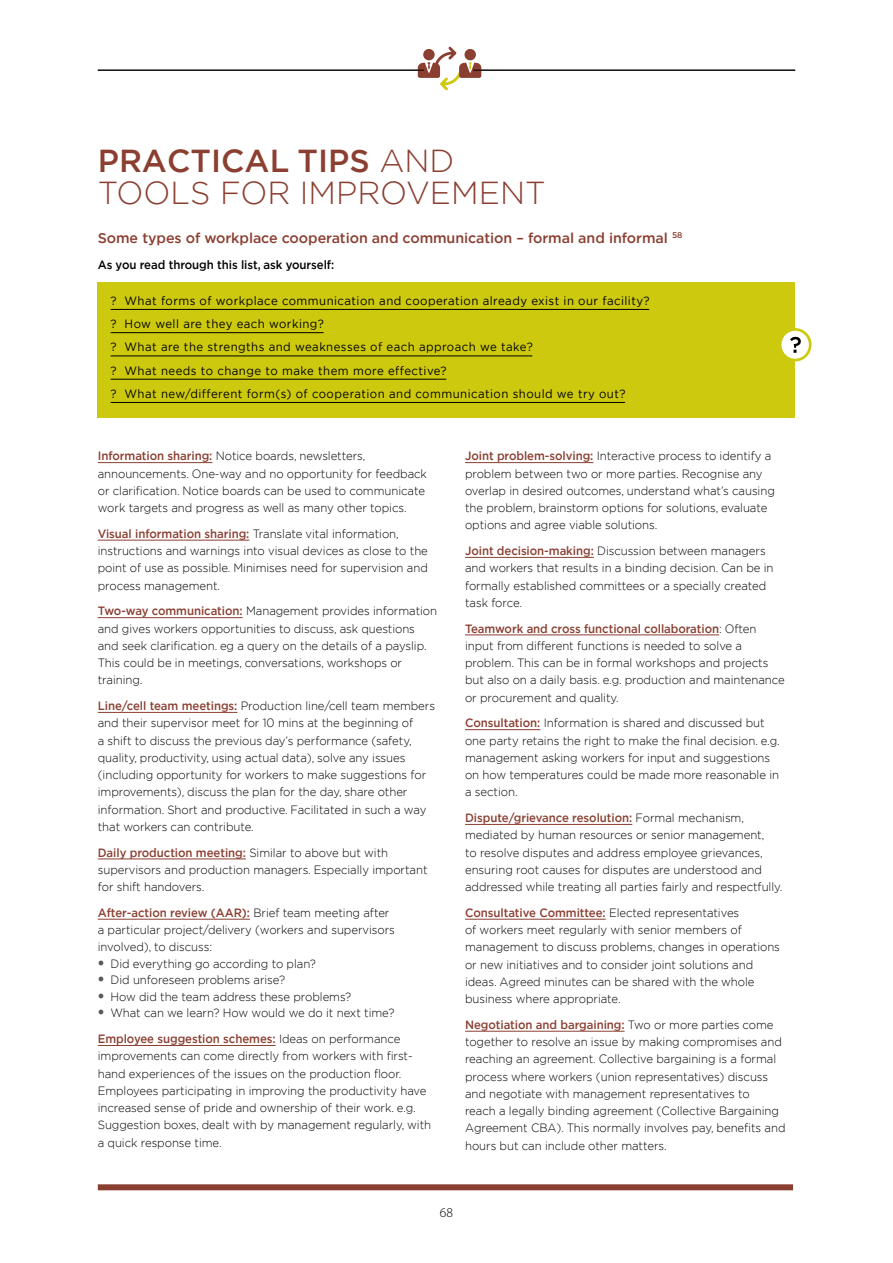
<style>
.page{position:relative;width:893px;height:1263px;background:#fff}
.page>*{position:absolute;margin:0;border:0;box-sizing:border-box;transform-origin:0 0}
.t1{font:300 31.8px/31.5px "Gotham";color:#8a3f31}
.t2{font:500 14.25px "Gotham";letter-spacing:-.005em;color:#8a3f31}
.t3{font:300 13.5px "Myriad Pro";color:#000}
.t4{font:300 12px/17.2px "Gotham";letter-spacing:-.005em;color:#000;scale:.95 1}
.t5{font:12px/23.2px "Gotham";letter-spacing:.04em;color:#000;scale:.95 1}
.t6{font:500 12px "Gotham";letter-spacing:-.005em;color:#000;scale:.95 1}
.s1{font-weight:500}
.s2{font-weight:500;color:#8a3f31}
.s3{font-family:"DIN Pro";font-weight:400;font-stretch:condensed;font-size:15px;color:#58595b}
</style>
<div class="page">
<svg style="left:418px;top:47px;width:63px;height:43px"></svg>
<hr style="left:98px;top:70px;width:326px;height:1px;background:#000">
<hr style="left:473px;top:70px;width:322px;height:1px;background:#000">
<hr style="left:98px;top:462px;width:114px;height:1px;background:#8a3f31">
<hr style="left:98px;top:540px;width:151px;height:1px;background:#8a3f31">
<hr style="left:98px;top:617px;width:145px;height:1px;background:#8a3f31">
<hr style="left:98px;top:712px;width:139px;height:1px;background:#8a3f31">
<hr style="left:98px;top:858px;width:148px;height:1px;background:#8a3f31">
<hr style="left:98px;top:919px;width:152px;height:1px;background:#8a3f31">
<hr style="left:98px;top:1045px;width:178px;height:1px;background:#8a3f31">
<hr style="left:465px;top:462px;width:128px;height:1px;background:#8a3f31">
<hr style="left:465px;top:557px;width:129px;height:1px;background:#8a3f31">
<hr style="left:465px;top:634px;width:254px;height:1px;background:#8a3f31">
<hr style="left:465px;top:729px;width:75px;height:1px;background:#8a3f31">
<hr style="left:465px;top:824px;width:167px;height:1px;background:#8a3f31">
<hr style="left:465px;top:919px;width:141px;height:1px;background:#8a3f31">
<hr style="left:465px;top:1031px;width:160px;height:1px;background:#8a3f31">
<div style="left:98px;top:283px;width:697px;height:135px;background:#cdc90f"></div>
<hr style="left:111px;top:309px;width:538px;height:1px;background:#000">
<hr style="left:111px;top:332px;width:213px;height:1px;background:#000">
<hr style="left:111px;top:356px;width:421px;height:1px;background:#000">
<hr style="left:111px;top:379px;width:335px;height:1px;background:#000">
<hr style="left:111px;top:402px;width:514px;height:1px;background:#000">
<div style="left:780px;top:329px;width:30px;height:31px;background:#fff;border-radius:50%"></div>
<div style="left:779px;top:328px;width:33px;height:33px;border:3px solid #cdc90f;border-radius:50%"></div>
<svg style="left:790px;top:337px;width:11px;height:16px"></svg>
<div style="left:98px;top:1184px;width:695px;height:6px;background:#8a3f31"></div>
<h1 class="t1" style="left:98px;top:144px;width:449px"><span class="s1">Practi cal tips</span> and tools for improvement</h1>
<p class="t2" style="left:98px;top:229px;width:586px">Some types of workplace cooperation and communication – formal and informal <sup>58</sup></p>
<p class="t6" style="left:98px;top:257px;width:250px">As you read through this list, ask yourself:</p>
<p class="t5" style="left:111px;top:289px;width:569px">? What forms of workplace communication and cooperation already exist in our facility? ? How well are they each working?<br>? What are the strengths and weaknesses of each approach we take?<br>? What needs to change to make them more effective?<br>? What new/different form(s) of cooperation and communication should we try out?</p>
<p class="t4" style="left:98px;top:447px;width:348px"><span class="s2">Information sharing:</span> N otice boards, newsletters, announcements. One-way and no opportunity for feedback or clarification. Notice boards can be used to communicate work targets and progress as well as many other topics.</p>
<p class="t4" style="left:98px;top:525px;width:349px"><span class="s2">Visual information sharing:</span> Translate vital information, instructions and warnings into visual devices as close to the point of use as possible. M inimises need for supervision and process management.</p>
<p class="t4" style="left:98px;top:602px;width:359px"><span class="s2">Two-way communication:</span> Management provides information and gives workers opportunities to discuss, ask questions and seek clarification. eg a query on the details of a payslip.<br>This could be in meetings, conversations, workshops or training.</p>
<p class="t4" style="left:98px;top:697px;width:356px"><span class="s2">Line/cell team meetings:</span> Production line/cell team members and their supervisor meet for 10 mins at the beginning of<br>a shift to discuss the previous day’s performance (safety, quality, productivity, using actual data), solve any issues (including opportunity for workers to make suggestions for improvements), discuss the plan for the day, share other information. Short and productive. Facilitated in such a way that workers can contribute.</p>
<p class="t4" style="left:98px;top:843px;width:349px"><span class="s2">Daily production meeting:</span> Similar to above but with supervisors and production managers. Especially important for shift handovers.</p>
<p class="t4" style="left:98px;top:904px;width:314px"><span class="s2">After-action review (AAR):</span> Brief team meeting after a particular project/delivery (workers and supervisors involved), to discuss:</p>
<p class="t4" style="left:98px;top:955px;width:231px"><span class="s3">•</span> Did everything go according to plan?</p>
<p class="t4" style="left:98px;top:971px;width:199px"><span class="s3">•</span> Did unforeseen problems arise?</p>
<p class="t4" style="left:98px;top:988px;width:268px"><span class="s3">•</span> How did the team address these problems?</p>
<p class="t4" style="left:98px;top:1000px;width:320px;line-height:25.8px"><span class="s3">•</span> What can we learn? How would we do it next time?<br><span class="s2">Employee suggestion schemes:</span> I deas on performance</p>
<p class="t4" style="left:98px;top:1047px;width:352px">improvements can come directly from workers with first&shy;hand experiences of the issues on the production floor.<br>Employees participating in improving the productivity have increased sense of pride and ownership of their work. e.g.<br>Suggestion boxes, dealt with by management regularly, with a quick response time.</p>
<p class="t4" style="left:465px;top:447px;width:328px"><span class="s2">Joint problem-solving:</span> I nteractive process to identify a problem between two or more parties. Recognise any overlap in desired outcomes, understand what’s causing the problem, brainstorm options for solutions, evaluate options and agree viable solutions.</p>
<p class="t4" style="left:465px;top:542px;width:326px"><span class="s2">Joint decision-making:</span> D iscussion between managers and workers that results in a binding decision. Can be in formally established committees or a specially created task force.</p>
<p class="t4" style="left:465px;top:619px;width:338px"><span class="s2">Teamwork and cross functional collaboration</span>: Often input from different functions is needed to solve a problem. This can be in formal workshops and projects but also on a daily basis. e.g. production and maintenance or procurement and quality.</p>
<p class="t4" style="left:465px;top:714px;width:333px"><span class="s2">Consultation:</span> I nformation is shared and discussed but one party retains the right to make the final decision. e.g. management asking workers for input and suggestions on how temperatures could be made more reasonable in a section.</p>
<p class="t4" style="left:465px;top:809px;width:336px"><span class="s2">Dispute/grievance resolution:</span> Formal mechanism, mediated by human resources or senior management,<br>to resolve disputes and address employee grievances, ensuring root causes for disputes are understood and addressed while treating all parties fairly and respectfully.</p>
<p class="t4" style="left:465px;top:904px;width:333px"><span class="s2">Consultative Committee:</span> E lected representatives<br>of workers meet regularly with senior members of management to discuss problems, changes in operations or new initiatives and to consider joint solutions and ideas. Agreed minutes can be shared with the whole business where appropriate.</p>
<p class="t4" style="left:465px;top:1015px;width:339px"><span class="s2">Negotiation and bargaining:</span> Two or more parties come together to resolve an issue by making compromises and reaching an agreement. Collective bargaining is a formal process where workers (union representatives) discuss and negotiate with management representatives to<br>reach a legally binding agreement (Collective Bargaining Agreement CBA). This normally involves pay, benefits and hours but can include other matters.</p>
<p class="t3" style="left:440px;top:1205px;width:15px">68</p>
</div>
